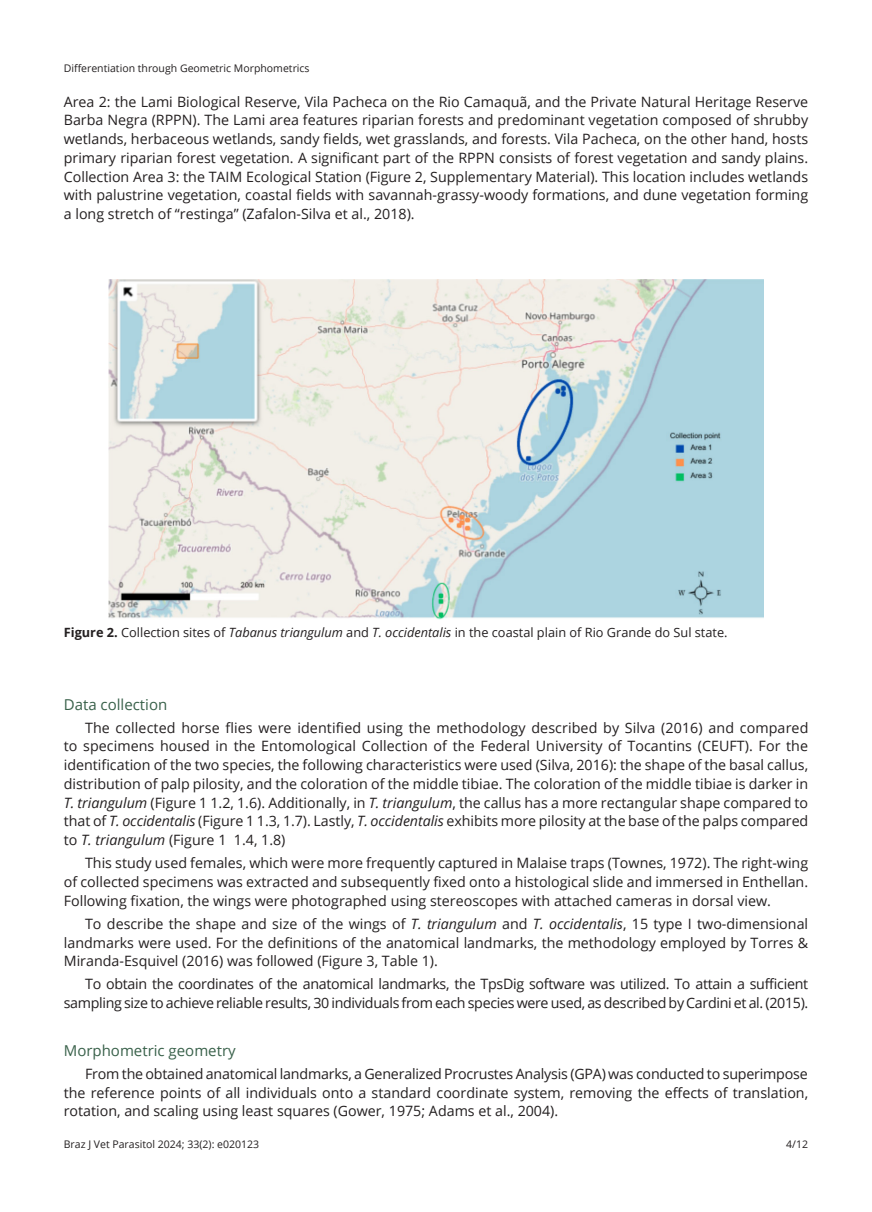
<style>
.page{position:relative;width:872px;height:1212px;background:#fff}
.page>*{position:absolute;margin:0;border:0;box-sizing:border-box;transform-origin:0 0}
.Heading2{font:15px "Open Sans";color:#39614a}
.Paragraph{font:14.25px/18.8px "Open Sans";letter-spacing:-.005em;color:#231f20;text-align:justify}
.Paragraph-2{font:14.25px/18.8px "Open Sans";letter-spacing:-.025em;color:#231f20;text-align:right}
.FigureCaption{font:12.75px "Open Sans";color:#231f20}
.t1{font:10.5px "Open Sans";color:#231f20}
.s1{font-weight:700}
.s2{font-style:italic}
</style>
<div class="page">
<img style="left:108px;top:280px;width:655px;height:339px">
<p class="t1" style="left:64px;top:61px;width:247px">Differentiation through Geometric Morphometrics</p>
<p class="Paragraph" style="left:64px;top:92px;width:746px">Area 2: the Lami Biological Reserve, Vila Pacheca on the Rio Camaquã, and the Private Natural Heritage Reserve Barba Negra (RPPN). The Lami area features riparian forests and predominant vegetation composed of shrubby wetlands, herbaceous wetlands, sandy fields, wet grasslands, and forests. Vila Pacheca, on the other hand, hosts primary riparian forest vegetation. A significant part of the RPPN consists of forest vegetation and sandy plains.<br>Collection Area 3: the TAIM Ecological Station (Figure 2, Supplementary Material). This location includes wetlands with palustrine vegetation, coastal fields with savannah-grassy-woody formations, and dune vegetation forming a long stretch of “restinga” (Zafalon-Silva et al., 2018).</p>
<p class="FigureCaption" style="left:64px;top:624px;width:665px"><span class="s1">Figure 2.</span> Collection sites of <span class="s2">Tabanus triangulum</span> and <span class="s2">T. occidentalis</span> in the coastal plain of Rio Grande do Sul state.</p>
<p class="Heading2" style="left:64px;top:694px;width:105px">Data collection</p>
<p class="Paragraph" style="left:64px;top:718px;width:746px;text-indent:21px">The collected horse flies were identified using the methodology described by Silva (2016) and compared to specimens housed in the Entomological Collection of the Federal University of Tocantins (CEUFT). For the identification of the two species, the following characteristics were used (Silva, 2016): the shape of the basal callus, distribution of palp pilosity, and the coloration of the middle tibiae. The coloration of the middle tibiae is darker in <span class="s2">T. triangulum</span> (Figure 1 1.2, 1.6). Additionally, in <span class="s2">T. triangulum</span>, the callus has a more rectangular shape compared to that of <span class="s2">T. occidentalis</span> (Figure 1 1.3, 1.7). Lastly, <span class="s2">T. occidentalis</span> exhibits more pilosity at the base of the palps compared to <span class="s2">T. triangulum</span> (Figure 1 1.4, 1.8)</p>
<p class="Paragraph" style="left:64px;top:853px;width:746px;text-indent:21px">This study used females, which were more frequently captured in Malaise traps (Townes, 1972). The right-wing of collected specimens was extracted and subsequently fixed onto a histological slide and immersed in Enthellan.<br>Following fixation, the wings were photographed using stereoscopes with attached cameras in dorsal view.</p>
<p class="Paragraph" style="left:64px;top:914px;width:746px;text-indent:21px">To describe the shape and size of the wings of <span class="s2">T. triangulum</span> and <span class="s2">T. occidentalis</span>, 15 type I two-dimensional landmarks were used. For the definitions of the anatomical landmarks, the methodology employed by Torres &amp; Miranda-Esquivel (2016) was followed (Figure 3, Table 1).</p>
<p class="Paragraph-2" style="left:64px;top:974px;width:746px">To obtain the coordinates of the anatomical landmarks, the TpsDig software was utilized. To attain a sufficient sampling size to achieve reliable results, 30 individuals from each species were used, as described by Cardini et al. (2015).</p>
<p class="Heading2" style="left:64px;top:1040px;width:173px">Morphometric geometry</p>
<p class="Paragraph" style="left:64px;top:1064px;width:746px;text-indent:21px">From the obtained anatomical landmarks, a Generalized Procrustes Analysis (GPA) was conducted to superimpose the reference points of all individuals onto a standard coordinate system, removing the effects of translation, rotation, and scaling using least squares (Gower, 1975; Adams et al., 2004).</p>
<p class="t1" style="left:64px;top:1137px;width:197px">Braz J Vet Parasitol 2024; 33(2): e020123</p>
<p class="t1" style="left:786px;top:1137px;width:23px">4/12</p>
</div>
